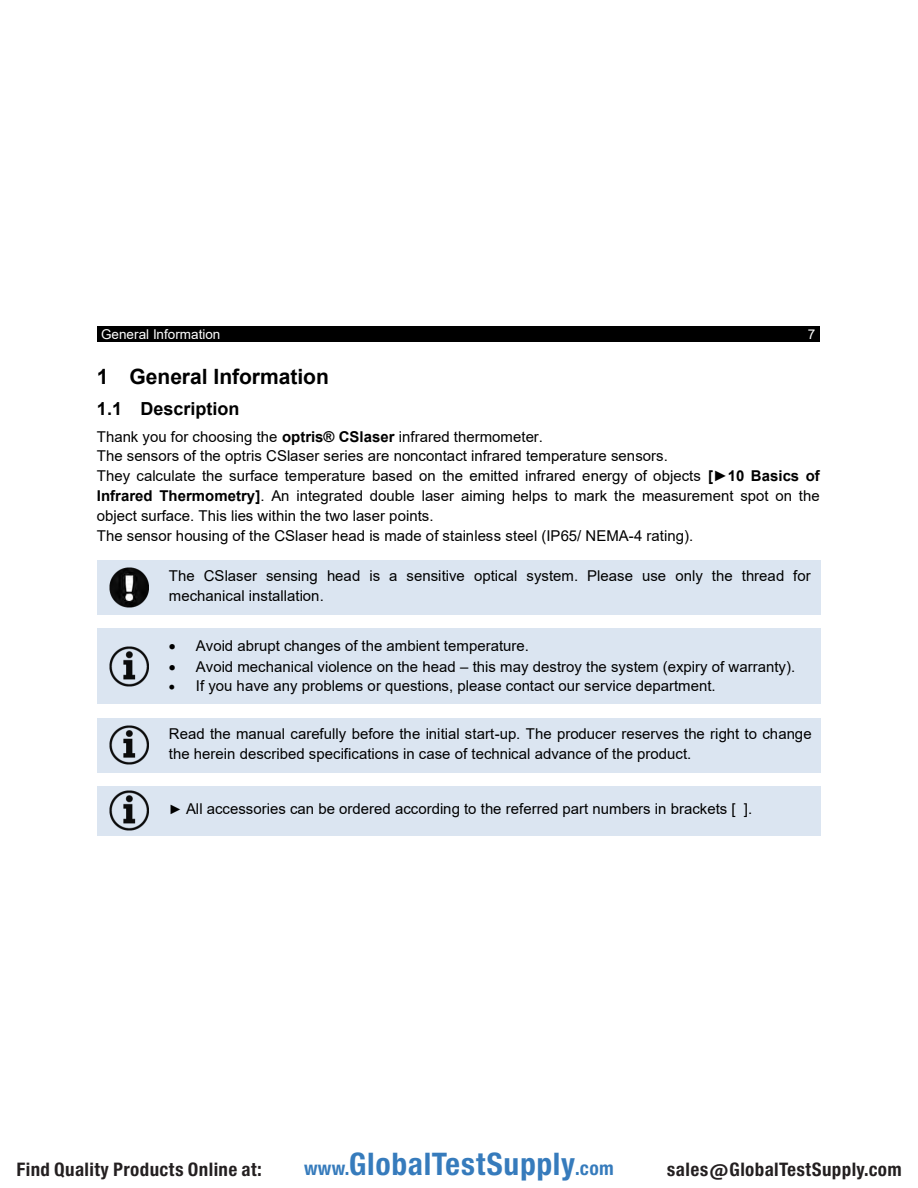
<style>
.page{position:relative;width:918px;height:1188px;background:#fff}
.page>*{position:absolute;margin:0;border:0;box-sizing:border-box;transform-origin:0 0}
.t1{font:29.7px "Europa Gro Nr 2 SBOP Bol Con";letter-spacing:.02em;color:#367bbc}
.t2{font:700 21px "Arial";color:#000}
.t3{font:700 18px "Arial";color:#000}
.t4{font:17.85px "Europa Gro Nr 2 SBOP Bol Con";letter-spacing:.02em;color:#231f20}
.t5{font:15px/20px "Arial";color:#000}
.t6{font:13.5px "Arial";letter-spacing:.005em;color:#fff}
.s1{color:#000}
.s2{font-weight:700}
.s3{font-size:13.5px}
.s4{font-size:18.3px}
</style>
<div class="page">
<div style="left:808px;top:326px;width:7px;height:16px;background:#000"></div>
<div style="left:97px;top:326px;width:711px;height:16px;background:#000"></div>
<div style="left:815px;top:326px;width:5px;height:16px;background:#000"></div>
<div style="left:97px;top:560px;width:64px;height:55px;background:#dbe5f1"></div>
<img style="left:109px;top:568px;width:40px;height:40px">
<div style="left:161px;top:560px;width:659px;height:55px;background:#dbe5f1"></div>
<div style="left:97px;top:629px;width:64px;height:75px;background:#dbe5f1"></div>
<img style="left:109px;top:646px;width:40px;height:40px">
<div style="left:161px;top:629px;width:659px;height:75px;background:#dbe5f1"></div>
<div style="left:97px;top:718px;width:64px;height:54px;background:#dbe5f1"></div>
<img style="left:109px;top:725px;width:40px;height:40px">
<div style="left:161px;top:718px;width:659px;height:54px;background:#dbe5f1"></div>
<div style="left:97px;top:786px;width:64px;height:50px;background:#dbe5f1"></div>
<img style="left:109px;top:791px;width:40px;height:40px">
<div style="left:161px;top:786px;width:659px;height:50px;background:#dbe5f1"></div>
<p class="t6" style="left:101px;top:325px;width:121px">General Information</p>
<p class="t6" style="left:808px;top:325px;width:14px">7<span class="s1">-</span></p>
<h1 class="t2" style="left:97px;top:362px;width:234px">1 General Information</h1>
<h2 class="t3" style="left:97px;top:396px;width:144px">1.1 Description</h2>
<p class="t5" style="left:97px;top:426px;width:448px">Thank you for choosing the <span class="s2">optris® CSlaser</span> infrared thermometer.</p>
<p class="t5" style="left:97px;top:446px;width:573px">The sensors of the optris CSlaser series are noncontact infrared temperature sensors.</p>
<p class="t5" style="left:97px;top:466px;width:724px;text-align:justify">They calculate the surface temperature based on the emitted infrared energy of objects <span class="s2">[►10 Basics of Infrared Thermometry]</span>. An integrated double laser aiming helps to mark the measurement spot on the object surface. This lies within the two laser points.</p>
<p class="t5" style="left:97px;top:525px;width:598px">The sensor housing of the CSlaser head is made of stainless steel (IP65/ NEMA-4 rating).</p>
<p class="t5" style="left:169px;top:566px;width:643px">The CSlaser sensing head is a sensitive optical system. Please use only the thread for mechanical installation.</p>
<p class="t5" style="left:169px;top:635px;width:362px">• Avoid abrupt changes of the ambient temperature.</p>
<p class="t5" style="left:169px;top:656px;width:628px">• Avoid mechanical violence on the head – this may destroy the system (expiry of warranty).</p>
<p class="t5" style="left:169px;top:676px;width:548px">• If you have any problems or questions, please contact our service department.</p>
<p class="t5" style="left:169px;top:724px;width:644px">Read the manual carefully before the initial start-up. The producer reserves the right to change the herein described specifications in case of technical advance of the product.</p>
<p class="t5" style="left:169px;top:799px;width:585px"><span class="s3">►</span> All accessories can be ordered according to the referred part numbers in brackets [ ].</p>
<p class="t4" style="left:16px;top:1159px;width:247px">Find Quality Products Online at:</p>
<h1 class="t1" style="left:304px;top:1147px;width:311px"><span class="s4">www.</span>GlobalTestSupply<span class="s4">.com</span></h1>
<p class="t4" style="left:667px;top:1159px;width:236px">sales@GlobalTestSupply.com</p>
</div>
